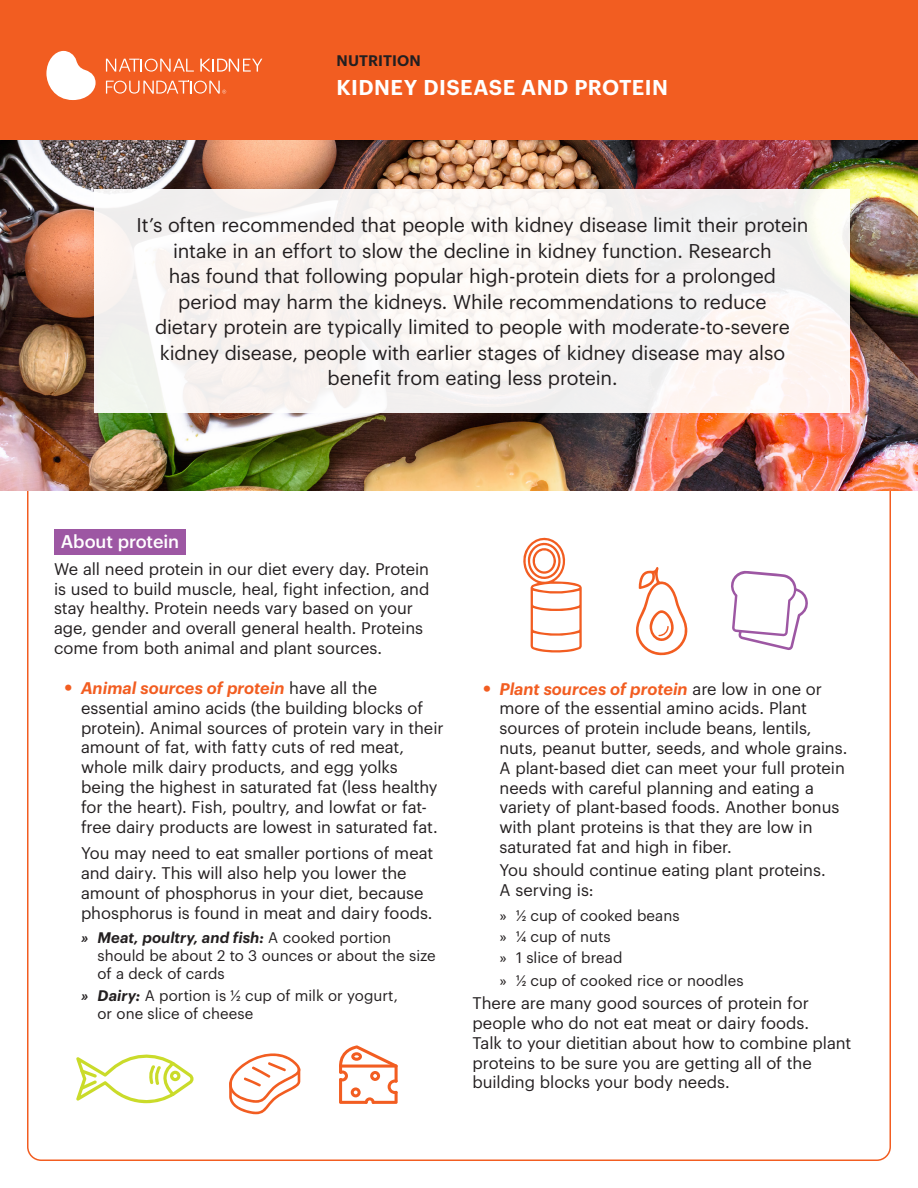
<style>
.page{position:relative;width:918px;height:1188px;background:#fff}
.page>*{position:absolute;margin:0;border:0;box-sizing:border-box;transform-origin:0 0}
.Title{font:600 21px "Graphik";letter-spacing:.02em;color:#fff}
.BodyIntro{font:19.5px/25.5px "Graphik";letter-spacing:-.01em;color:#231f20;text-align:center}
.Head1{font:500 18px "Graphik";letter-spacing:-.01em;color:#fff}
.Body1{font:16.5px/19.8px "Graphik";letter-spacing:-.005em;color:#231f20}
.Bullet2{font:15px/18px "Graphik";color:#231f20}
.Eyebrow1{font:600 15px "Graphik";letter-spacing:.005em;color:#231f20}
.s1{font-weight:700;font-size:21px;color:#f25d21}
.s2{font-weight:600;font-style:italic;color:#f25d21}
.s3{font-weight:600;font-style:italic}
</style>
<div class="page">
<div style="left:0;top:0;width:918px;height:148px;background:#f25d21"></div>
<svg style="left:46px;top:51px;width:50px;height:49px"></svg>
<svg style="left:106px;top:59px;width:88px;height:13px"></svg>
<svg style="left:200px;top:59px;width:62px;height:13px"></svg>
<svg style="left:106px;top:81px;width:120px;height:13px"></svg>
<div style="left:54px;top:529px;width:132px;height:26px;background:#9d57a3"></div>
<svg style="left:636px;top:567px;width:52px;height:89px"></svg>
<svg style="left:76px;top:1054px;width:118px;height:50px"></svg>
<svg style="left:339px;top:1045px;width:59px;height:59px"></svg>
<svg style="left:229px;top:1053px;width:72px;height:61px"></svg>
<img style="left:0;top:140px;width:918px;height:350px">
<div style="left:94px;top:189px;width:756px;height:223px;background:#f9f3f1"></div>
<svg style="left:731px;top:571px;width:77px;height:79px"></svg>
<svg style="left:523px;top:537px;width:59px;height:116px"></svg>
<p class="Eyebrow1" style="left:336px;top:49px;width:86px">NUTRITION</p>
<p class="Title" style="left:336px;top:71px;width:333px">KIDNEY DISEASE AND PROTEIN</p>
<p class="BodyIntro" style="left:137px;top:211px;width:673px">It’s often recommended that people with kidney disease limit their protein intake in an effort to slow the decline in kidney function. Research<br>has found that following popular high-protein diets for a prolonged<br>period may harm the kidneys. While recommendations to reduce<br>dietary protein are typically limited to people with moderate-to-severe kidney disease, people with earlier stages of kidney disease may also benefit from eating less protein.</p>
<p class="Head1" style="left:61px;top:528px;width:120px">About protein</p>
<p class="Body1" style="left:54px;top:558px;width:377px">We all need protein in our diet every day. Protein is used to build muscle, heal, fight infection, and stay healthy. Protein needs vary based on your age, gender and overall general health. Proteins come from both animal and plant sources.</p>
<p class="Body1" style="left:81px;top:677px;width:364px;text-indent:-16px"><span class="s1">•</span> <span class="s2">Animal sources of protein</span> have all the essential amino acids (the building blocks of protein). Animal sources of protein vary in their amount of fat, with fatty cuts of red meat, whole milk dairy products, and egg yolks being the highest in saturated fat (less healthy for the heart). Fish, poultry, and lowfat or fat&shy;free dairy products are lowest in saturated fat.</p>
<p class="Body1" style="left:81px;top:842px;width:354px">You may need to eat smaller portions of meat and dairy. This will also help you lower the amount of phosphorus in your diet, because phosphorus is found in meat and dairy foods.</p>
<p class="Bullet2" style="left:98px;top:928px;width:340px;text-indent:-16px"><span class="s3">» Meat, poultry, and fish:</span> A cooked portion should be about 2 to 3 ounces or about the size of a deck of cards</p>
<p class="Bullet2" style="left:98px;top:985px;width:302px;text-indent:-16px"><span class="s3">» Dairy:</span> A portion is ½ cup of milk or yogurt, or one slice of cheese</p>
<p class="Body1" style="left:500px;top:677px;width:349px;text-indent:-16px"><span class="s1">•</span> <span class="s2">Plant sources of protein</span> are low in one or more of the essential amino acids. Plant sources of protein include beans, lentils, nuts, peanut butter, seeds, and whole grains.<br>A plant-based diet can meet your full protein needs with careful planning and eating a variety of plant-based foods. Another bonus with plant proteins is that they are low in saturated fat and high in fiber.</p>
<p class="Body1" style="left:500px;top:859px;width:328px">You should continue eating plant proteins.<br>A serving is:</p>
<p class="Bullet2" style="left:500px;top:905px;width:182px">» ½ cup of cooked beans</p>
<p class="Bullet2" style="left:500px;top:926px;width:113px">» ¼ cup of nuts</p>
<p class="Bullet2" style="left:500px;top:947px;width:124px">» 1 slice of bread</p>
<p class="Bullet2" style="left:500px;top:970px;width:246px">» ½ cup of cooked rice or noodles</p>
<p class="Body1" style="left:472px;top:992px;width:380px">There are many good sources of protein for people who do not eat meat or dairy foods.<br>Talk to your dietitian about how to combine plant proteins to be sure you are getting all of the building blocks your body needs.</p>
</div>
